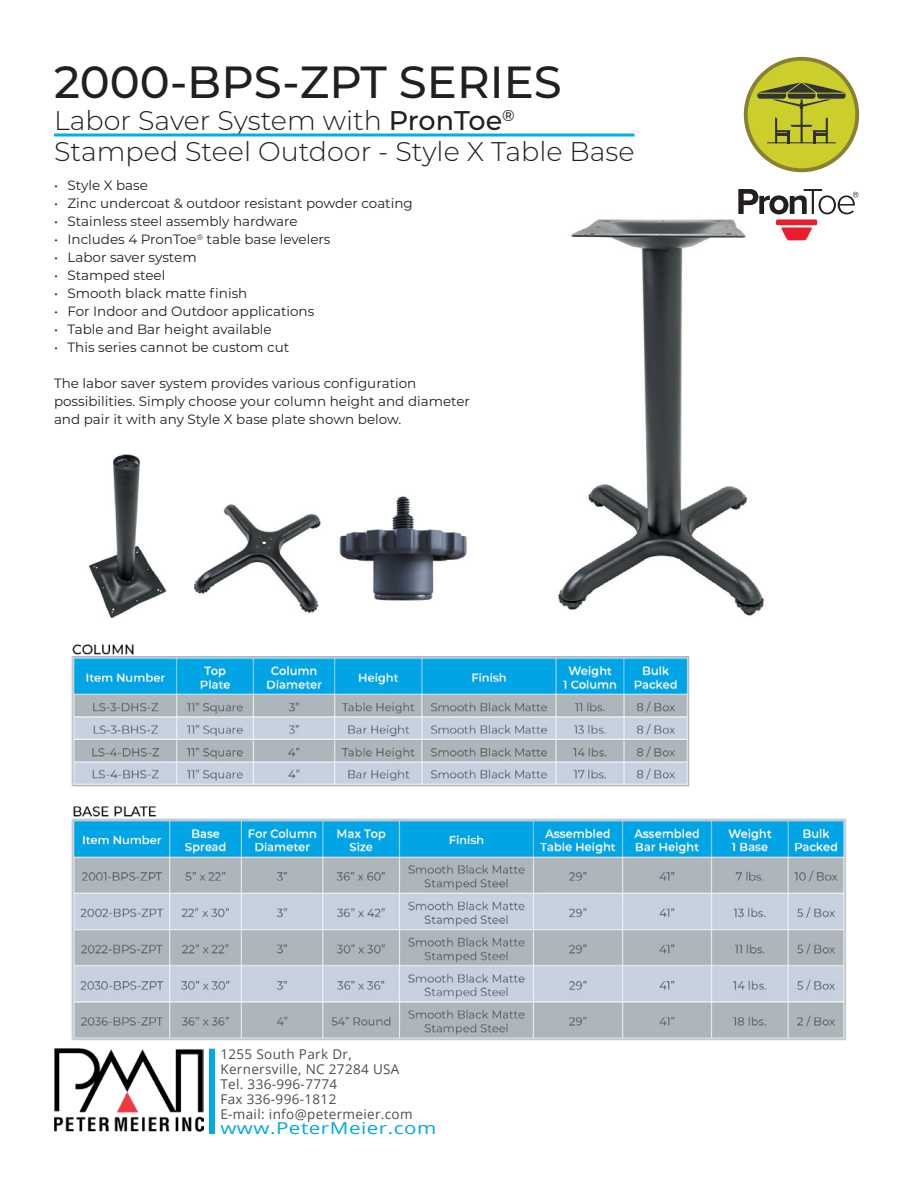
<style>
.page{position:relative;width:918px;height:1188px;background:#fff}
.page>*{position:absolute;margin:0;border:0;box-sizing:border-box;transform-origin:0 0}
.t1{font:500 45px "Montserrat";color:#231f20}
.t2{font:300 27px "Montserrat";color:#231f20}
.t3{font:16.5px "Open Sans";letter-spacing:.025em;color:#00a8e4;scale:1.25 1}
.bulleted_copy{font:13.5px/18px "Montserrat";color:#231f20}
.t4{font:13.5px/15px "Open Sans";letter-spacing:.025em;color:#4b4f51}
.s1{font-weight:500}
</style>
<div class="page">
<img style="left:54px;top:1049px;width:150px;height:83px">
<div style="left:209px;top:1049px;width:6px;height:85px;background:#00a8e4"></div>
<img style="left:558px;top:214px;width:292px;height:402px">
<img style="left:54px;top:644px;width:793px;height:405px">
<hr style="left:54px;top:134px;width:580px;height:2px;background:#00aeef">
<img style="left:88px;top:454px;width:79px;height:165px">
<div style="left:746px;top:59px;width:111px;height:111px;background:#cbce2b;border-radius:50%"></div>
<svg style="left:757px;top:82px;width:89px;height:61px"></svg>
<div style="left:744px;top:57px;width:115px;height:115px;border:4px solid #888132;border-radius:50%"></div>
<div style="left:776px;top:219px;width:41px;height:6px;background:#eb1c2c;border-radius:2px"></div>
<svg style="left:781px;top:227px;width:31px;height:13px"></svg>
<svg style="left:738px;top:189px;width:120px;height:25px"></svg>
<img style="left:193px;top:496px;width:274px;height:118px">
<p class="t1" style="left:54px;top:50px;width:509px">2000-BPS-ZPT SERIES</p>
<p class="t2" style="left:54px;top:102px;width:462px">Labor Saver System with <span class="s1">PronToe</span><sup>®</sup></p>
<p class="t2" style="left:54px;top:133px;width:582px">Stamped Steel Outdoor - Style X Table Base</p>
<p class="bulleted_copy" style="left:54px;top:176px;width:96px">• Style X base</p>
<p class="bulleted_copy" style="left:54px;top:194px;width:360px">• Zinc undercoat &amp; outdoor resistant powder coating</p>
<p class="bulleted_copy" style="left:54px;top:212px;width:245px">• Stainless steel assembly hardware</p>
<p class="bulleted_copy" style="left:54px;top:230px;width:278px">• Includes 4 PronToe<sup>®</sup> table base levelers</p>
<p class="bulleted_copy" style="left:54px;top:248px;width:144px">• Labor saver system</p>
<p class="bulleted_copy" style="left:54px;top:266px;width:113px">• Stamped steel</p>
<p class="bulleted_copy" style="left:54px;top:284px;width:195px">• Smooth black matte finish</p>
<p class="bulleted_copy" style="left:54px;top:302px;width:262px">• For Indoor and Outdoor applications</p>
<p class="bulleted_copy" style="left:54px;top:320px;width:219px">• Table and Bar height available</p>
<p class="bulleted_copy" style="left:54px;top:338px;width:237px">• This series cannot be custom cut</p>
<p class="bulleted_copy" style="left:54px;top:374px;width:418px">The labor saver system provides various configuration possibilities. Simply choose your column height and diameter and pair it with any Style X base plate shown below.</p>
<p class="t4" style="left:220px;top:1046px;width:194px">1255 South Park Dr,<br>Kernersville, NC 27284 USA<br>Tel. 336-996-7774<br>Fax 336-996-1812<br>E-mail: info@petermeier.com</p>
<p class="t3" style="left:220px;top:1117px;width:174px">www.PeterMeier.com</p>
</div>
